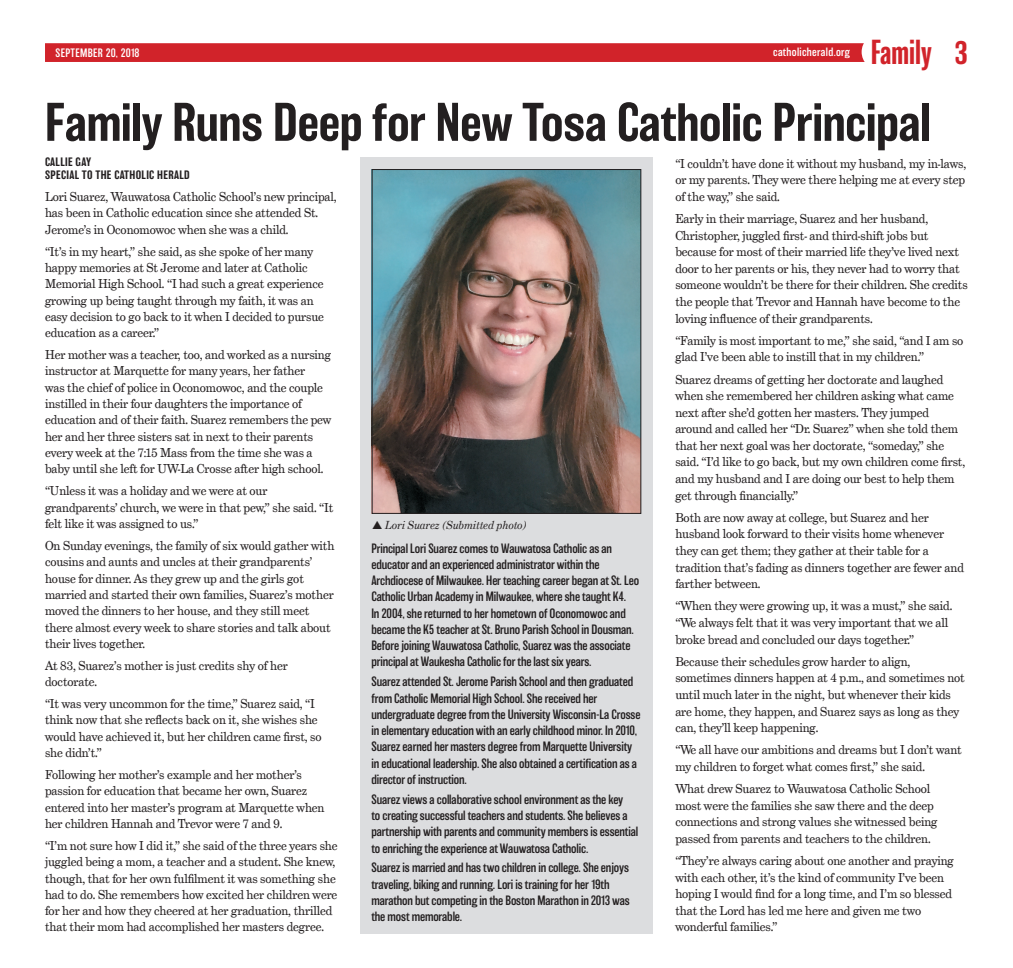
<style>
.page{position:relative;width:1013px;height:968px;background:#fff}
.page>*{position:absolute;margin:0;border:0;box-sizing:border-box;transform-origin:0 0}
.t1{font:500 50px "Balboa";color:#231f20}
.t2{font:condensed 32px "Balboa";color:#d1232a}
.t3{font:500 30px "Balboa";color:#d1232a}
.t4{font:12.5px/16.6px "Grad";letter-spacing:-.01em;color:#231f20}
.t5{font:300 12.5px/16.2px "Balboa";letter-spacing:-.01em;color:#231f20}
.t6{font:500 11.25px/12.6px "Balboa";letter-spacing:.03em;color:#231f20}
.t7{font:300 11.25px "Balboa";letter-spacing:.03em;color:#fff}
.t8{font:italic 11.25px "Grad";color:#231f20}
</style>
<div class="page">
<div style="left:45px;top:43px;width:825px;height:19px;background:#d1232a"></div>
<div style="left:861px;top:34px;width:37px;height:36px;background:#fff;border-radius:50%"></div>
<div style="left:360px;top:158px;width:292px;height:776px;background:#dcdddf"></div>
<img style="left:374px;top:171px;width:265px;height:340px">
<div style="left:372px;top:169px;width:269px;height:344px;border:1px solid #231f20"></div>
<p class="t7" style="left:55px;top:47px;width:86px">SEPTEMBER 20, 2018</p>
<p class="t7" style="left:773px;top:46px;width:78px">catholicherald.org</p>
<h2 class="t2" style="left:871px;top:35px;width:62px">Family</h2>
<h1 class="t1" style="left:45px;top:95px;width:887px">Family Runs Deep for New Tosa Catholic Principal</h1>
<h3 class="t3" style="left:954px;top:36px;width:15px">3</h3>
<p class="t6" style="left:45px;top:156px;width:146px">CALLIE GAY<br>SPECIAL TO THE CATHOLIC HERALD</p>
<p class="t4" style="left:45px;top:188px;width:293px;line-height:16.2px">Lori Suarez, Wauwatosa Catholic School’s new principal, has been in Catholic education since she attended St.<br>Jerome’s in Oconomowoc when she was a child.</p>
<p class="t4" style="left:45px;top:243px;width:280px;line-height:16.2px">“It’s in my heart,” she said, as she spoke of her many happy memories at St Jerome and later at Catholic Memorial High School. “I had such a great experience growing up being taught through my faith, it was an easy decision to go back to it when I decided to pursue education as a career.”</p>
<p class="t4" style="left:45px;top:346px;width:288px">Her mother was a teacher, too, and worked as a nursing instructor at Marquette for many years, her father<br>was the chief of police in Oconomowoc, and the couple instilled in their four daughters the importance of education and of their faith. Suarez remembers the pew her and her three sisters sat in next to their parents every week at the 7:15 Mass from the time she was a baby until she left for UW-La Crosse after high school.</p>
<p class="t4" style="left:45px;top:483px;width:290px;line-height:16.2px">“Unless it was a holiday and we were at our grandparents’ church, we were in that pew,” she said. “It felt like it was assigned to us.”</p>
<p class="t4" style="left:45px;top:537px;width:291px">On Sunday evenings, the family of six would gather with cousins and aunts and uncles at their grandparents’ house for dinner. As they grew up and the girls got married and started their own families, Suarez’s mother moved the dinners to her house, and they still meet there almost every week to share stories and talk about their lives together.</p>
<p class="t4" style="left:45px;top:657px;width:244px">At 83, Suarez’s mother is just credits shy of her doctorate.</p>
<p class="t4" style="left:45px;top:695px;width:278px;line-height:16.2px">“It was very uncommon for the time,” Suarez said, “I think now that she reflects back on it, she wishes she would have achieved it, but her children came first, so she didn’t.”</p>
<p class="t4" style="left:45px;top:766px;width:281px">Following her mother’s example and her mother’s passion for education that became her own, Suarez entered into her master’s program at Marquette when her children Hannah and Trevor were 7 and 9.</p>
<p class="t4" style="left:45px;top:837px;width:294px;line-height:16.2px">“I’m not sure how I did it,” she said of the three years she juggled being a mom, a teacher and a student. She knew, though, that for her own fulfilment it was something she had to do. She remembers how excited her children were for her and how they cheered at her graduation, thrilled that their mom had accomplished her masters degree.</p>
<p class="t8" style="left:385px;top:518px;width:143px">Lori Suarez (Submitted photo)</p>
<p class="t5" style="left:371px;top:540px;width:269px">Principal Lori Suarez comes to Wauwatosa Catholic as an educator and an experienced administrator within the Archdiocese of Milwaukee. Her teaching career began at St. Leo Catholic Urban Academy in Milwaukee, where she taught K4.<br>In 2004, she returned to her hometown of Oconomowoc and became the K5 teacher at St. Bruno Parish School in Dousman.<br>Before joining Wauwatosa Catholic, Suarez was the associate principal at Waukesha Catholic for the last six years.</p>
<p class="t5" style="left:371px;top:673px;width:270px">Suarez attended St. Jerome Parish School and then graduated from Catholic Memorial High School. She received her undergraduate degree from the University Wisconsin-La Crosse in elementary education with an early childhood minor. In 2010, Suarez earned her masters degree from Marquette University in educational leadership. She also obtained a certification as a director of instruction.</p>
<p class="t5" style="left:371px;top:791px;width:268px">Suarez views a collaborative school environment as the key<br>to creating successful teachers and students. She believes a partnership with parents and community members is essential to enriching the experience at Wauwatosa Catholic.</p>
<p class="t5" style="left:371px;top:859px;width:260px">Suarez is married and has two children in college. She enjoys traveling, biking and running. Lori is training for her 19th marathon but competing in the Boston Marathon in 2013 was the most memorable.</p>
<p class="t4" style="left:675px;top:155px;width:292px;text-align:justify">“I couldn’t have done it without my husband, my in-laws, or my parents. They were there helping me at every step of the way,” she said.</p>
<p class="t4" style="left:675px;top:210px;width:294px">Early in their marriage, Suarez and her husband, Christopher, juggled first- and third-shift jobs but because for most of their married life they’ve lived next door to her parents or his, they never had to worry that someone wouldn’t be there for their children. She credits the people that Trevor and Hannah have become to the loving influence of their grandparents.</p>
<p class="t4" style="left:675px;top:332px;width:289px">“Family is most important to me,” she said, “and I am so glad I’ve been able to instill that in my children.”</p>
<p class="t4" style="left:675px;top:371px;width:291px">Suarez dreams of getting her doctorate and laughed when she remembered her children asking what came next after she’d gotten her masters. They jumped around and called her “Dr. Suarez” when she told them that her next goal was her doctorate, “someday,” she said. “I’d like to go back, but my own children come first, and my husband and I are doing our best to help them get through financially.”</p>
<p class="t4" style="left:675px;top:509px;width:290px">Both are now away at college, but Suarez and her husband look forward to their visits home whenever they can get them; they gather at their table for a tradition that’s fading as dinners together are fewer and farther between.</p>
<p class="t4" style="left:675px;top:597px;width:278px">“When they were growing up, it was a must,” she said. “We always felt that it was very important that we all broke bread and concluded our days together.”</p>
<p class="t4" style="left:675px;top:653px;width:291px">Because their schedules grow harder to align, sometimes dinners happen at 4 p.m., and sometimes not until much later in the night, but whenever their kids are home, they happen, and Suarez says as long as they can, they’ll keep happening.</p>
<p class="t4" style="left:675px;top:741px;width:288px">“We all have our ambitions and dreams but I don’t want my children to forget what comes first,” she said.</p>
<p class="t4" style="left:675px;top:780px;width:264px">What drew Suarez to Wauwatosa Catholic School most were the families she saw there and the deep connections and strong values she witnessed being passed from parents and teachers to the children.</p>
<p class="t4" style="left:675px;top:852px;width:280px">“They’re always caring about one another and praying with each other, it’s the kind of community I’ve been hoping I would find for a long time, and I’m so blessed that the Lord has led me here and given me two wonderful families.”</p>
</div>
